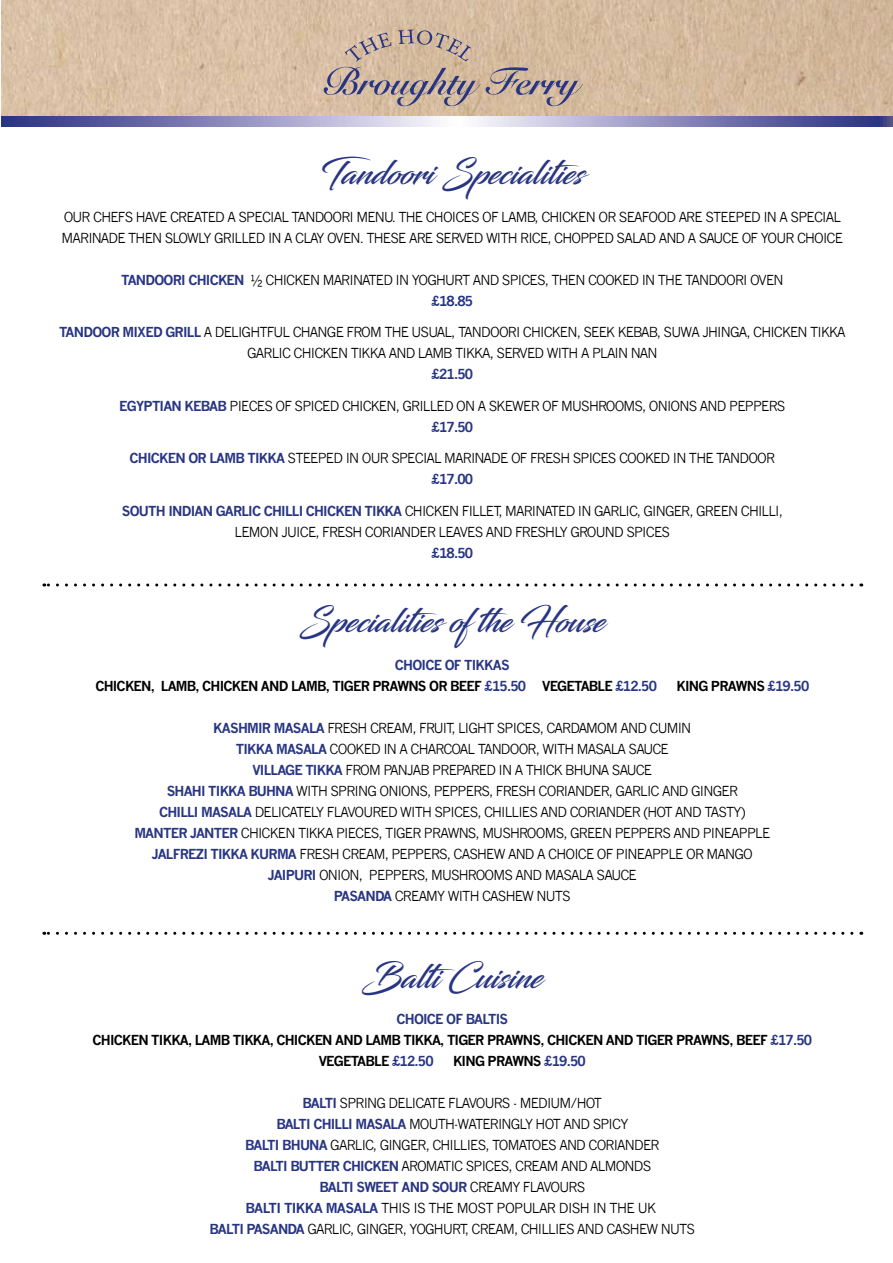
<style>
.page{position:relative;width:893px;height:1263px;background:#fff}
.page>*{position:absolute;margin:0;border:0;box-sizing:border-box;transform-origin:0 0}
.t1{font:33px "Blacksword";color:#283583}
.t2{font:13.5px/21px "News Gothic";letter-spacing:-.06em;color:#000;text-align:center}
.t3{font:700 13.5px/21px "News Gothic";letter-spacing:-.06em;color:#000}
.t4{font:700 13.5px "News Gothic";letter-spacing:-.06em;color:#283583}
.s1{font-weight:700;color:#283583}
.s2{color:#283583}
</style>
<div class="page">
<img style="left:2px;top:0;width:891px;height:117px">
<svg style="left:1px;top:117px;width:892px;height:10px;background:#908fbe"></svg>
<svg style="left:44px;top:583px;width:808px;height:3px"></svg>
<svg style="left:324px;top:30px;width:259px;height:76px;background:#c1ac9b"></svg>
<svg style="left:44px;top:932px;width:808px;height:3px"></svg>
<h1 class="t1" style="left:321px;top:153px;width:265px">Tandoori Specialities</h1>
<p class="t2" style="left:62px;top:206px;width:783px;text-align:left">OUR CHEFS HAVE CREATED A SPECIAL TANDOORI MENU. THE CHOICES OF LAMB, CHICKEN OR SEAFOOD ARE STEEPED IN A SPECIAL<br>MARINADE THEN SLOWLY GRILLED IN A CLAY OVEN. THESE ARE SERVED WITH RICE, CHOPPED SALAD AND A SAUCE OF YOUR CHOICE</p>
<p class="t2" style="left:121px;top:269px;width:664px"><span class="s1">TANDOORI CHICKEN</span> ½ CHICKEN MARINATED IN YOGHURT AND SPICES, THEN COOKED IN THE TANDOORI OVEN <span class="s1">£18.85</span></p>
<p class="t2" style="left:59px;top:322px;width:788px"><span class="s1">TANDOOR MIXED GRILL</span> A DELIGHTFUL CHANGE FROM THE USUAL, TANDOORI CHICKEN, SEEK KEBAB, SUWA JHINGA, CHICKEN TIKKA<br>GARLIC CHICKEN TIKKA AND LAMB TIKKA, SERVED WITH A PLAIN NAN</p>
<p class="t4" style="left:431px;top:366px;width:43px">£21.50</p>
<p class="t2" style="left:119px;top:395px;width:668px"><span class="s1">EGYPTIAN KEBAB</span> PIECES OF SPICED CHICKEN, GRILLED ON A SKEWER OF MUSHROOMS, ONIONS AND PEPPERS <span class="s1">£17.50</span></p>
<p class="t2" style="left:130px;top:448px;width:647px"><span class="s1">CHICKEN OR LAMB TIKKA</span> STEEPED IN OUR SPECIAL MARINADE OF FRESH SPICES COOKED IN THE TANDOOR <span class="s1">£17.00</span></p>
<p class="t2" style="left:122px;top:500px;width:662px"><span class="s1">SOUTH INDIAN GARLIC CHILLI CHICKEN TIKKA</span> CHICKEN FILLET, MARINATED IN GARLIC, GINGER, GREEN CHILLI,<br>LEMON JUICE, FRESH CORIANDER LEAVES AND FRESHLY GROUND SPICES</p>
<p class="t4" style="left:431px;top:545px;width:43px">£18.50</p>
<h1 class="t1" style="left:300px;top:601px;width:306px">Specialities ofthe House</h1>
<p class="t3" style="left:95px;top:654px;width:563px;text-indent:300px"><span class="s2">CHOICE OF TIKKAS<br></span>CHICKEN, LAMB, CHICKEN AND LAMB, TIGER PRAWNS OR BEEF <span class="s2">£15.50</span> VEGETABLE <span class="s2">£12.50</span></p>
<p class="t3" style="left:676px;top:675px;width:134px">KING PRAWNS <span class="s2">£19.50</span></p>
<p class="t2" style="left:134px;top:718px;width:637px"><span class="s1">KASHMIR MASALA</span> FRESH CREAM, FRUIT, LIGHT SPICES, CARDAMOM AND CUMIN<br><span class="s1">TIKKA MASALA</span> COOKED IN A CHARCOAL TANDOOR, WITH MASALA SAUCE<br><span class="s1">VILLAGE TIKKA</span> FROM PANJAB PREPARED IN A THICK BHUNA SAUCE<br><span class="s1">SHAHI TIKKA BUHNA</span> WITH SPRING ONIONS, PEPPERS, FRESH CORIANDER, GARLIC AND GINGER<br><span class="s1">CHILLI MASALA</span> DELICATELY FLAVOURED WITH SPICES, CHILLIES AND CORIANDER (HOT AND TASTY)<br><span class="s1">MANTER JANTER</span> CHICKEN TIKKA PIECES, TIGER PRAWNS, MUSHROOMS, GREEN PEPPERS AND PINEAPPLE <span class="s1">JALFREZI TIKKA KURMA</span> FRESH CREAM, PEPPERS, CASHEW AND A CHOICE OF PINEAPPLE OR MANGO <span class="s1">JAIPURI</span> ONION, PEPPERS, MUSHROOMS AND MASALA SAUCE<br><span class="s1">PASANDA</span> CREAMY WITH CASHEW NUTS</p>
<h1 class="t1" style="left:362px;top:957px;width:182px">Balti Cuisine</h1>
<p class="t4" style="left:397px;top:1010px;width:113px">CHOICE OF BALTIS</p>
<p class="t3" style="left:93px;top:1029px;width:721px">CHICKEN TIKKA, LAMB TIKKA, CHICKEN AND LAMB TIKKA, TIGER PRAWNS, CHICKEN AND TIGER PRAWNS, BEEF <span class="s2">£17.50</span></p>
<p class="t3" style="left:319px;top:1050px;width:116px">VEGETABLE <span class="s2">£12.50</span></p>
<p class="t3" style="left:453px;top:1050px;width:134px">KING PRAWNS <span class="s2">£19.50</span></p>
<p class="t2" style="left:210px;top:1092px;width:487px"><span class="s1">BALTI</span> SPRING DELICATE FLAVOURS - MEDIUM/HOT<br><span class="s1">BALTI CHILLI MASALA</span> MOUTH-WATERINGLY HOT AND SPICY<br><span class="s1">BALTI BHUNA</span> GARLIC, GINGER, CHILLIES, TOMATOES AND CORIANDER<br><span class="s1">BALTI BUTTER CHICKEN</span> AROMATIC SPICES, CREAM AND ALMONDS<br><span class="s1">BALTI SWEET AND SOUR</span> CREAMY FLAVOURS<br><span class="s1">BALTI TIKKA MASALA</span> THI IS THE MOST POPULAR DISH IN UK<br><span class="s1">BALTI PASANDA</span> GARLIC, GINGER, YOGHURT, CREAM, CHILLIES AND CASHEW NUTS</p>
<p class="t2" style="left:246px;top:1198px;width:412px"><span class="s1">BALTI TIKKA MASALA</span> THIS IS THE MOST POPULAR DISH IN THE UK</p>
</div>
